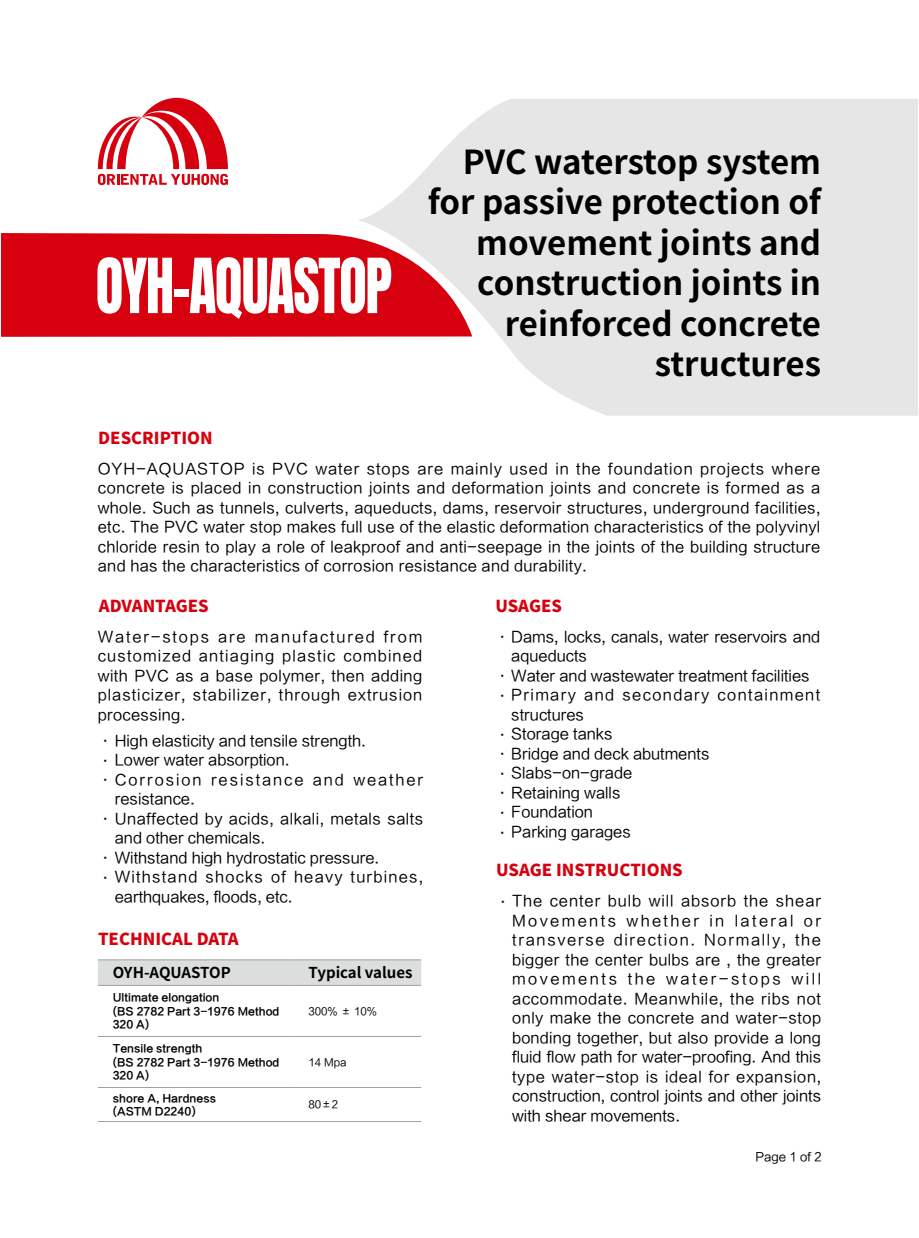
<style>
.page{position:relative;width:919px;height:1238px;background:#fff}
.page>*{position:absolute;margin:0;border:0;box-sizing:border-box;transform-origin:0 0}
.t1{font:64.5px "Anton";letter-spacing:-.025em;color:#fff;scale:.88 1}
.t2{font:700 33px/40.5px "Source Han Sans CN";color:#000;text-align:right}
.t3{font:800 16.5px "Source Han Sans CN";color:#d7000f}
.t4{font:15px/19.5px "FZLTHK GBK1 0";color:#000;text-align:justify}
.t5{font:15px "FZLTHK GBK1 0";letter-spacing:.03em;color:#000}
.t6{font:15px "FZLTHK GBK1 0";letter-spacing:.08em;color:#000}
.t7{font:15px "FZLTHK GBK1 0";letter-spacing:.09em;color:#000}
.t8{font:15px "FZLTHK GBK1 0";letter-spacing:.125em;color:#000}
.t9{font:700 15px "Source Han Sans CN";color:#000}
.t10{font:12px "FZLTHK GBK1 0";color:#000}
.t11{font:10.5px/13.5px "FZLTCHK GBK1 0";color:#000}
.t12{font:10.5px "FZLTHK GBK1 0";color:#000}
</style>
<div class="page">
<div style="left:1px;top:233px;width:356px;height:104px;background:#d7000f"></div>
<svg style="left:357px;top:99px;width:560px;height:316px;background:#e9dfe0"></svg>
<svg style="left:98px;top:98px;width:130px;height:87px"></svg>
<div style="left:98px;top:960px;width:323px;height:24px;background:#dcdddd"></div>
<hr style="left:98px;top:959px;width:191px;height:1px;background:#9fa0a0">
<hr style="left:289px;top:959px;width:132px;height:1px;background:#9fa0a0">
<hr style="left:98px;top:984px;width:191px;height:1px;background:#9fa0a0">
<hr style="left:289px;top:984px;width:132px;height:1px;background:#9fa0a0">
<hr style="left:98px;top:1121px;width:191px;height:1px;background:#9fa0a0">
<hr style="left:289px;top:1121px;width:132px;height:1px;background:#9fa0a0">
<hr style="left:98px;top:1036px;width:191px;height:1px;background:#9fa0a0">
<hr style="left:289px;top:1036px;width:132px;height:1px;background:#9fa0a0">
<hr style="left:98px;top:1087px;width:191px;height:1px;background:#9fa0a0">
<hr style="left:289px;top:1087px;width:132px;height:1px;background:#9fa0a0">
<h1 class="t1" style="left:96px;top:253px;width:338px">OYH-AQUASTOP</h1>
<p class="t3" style="left:98px;top:429px;width:116px">DESCRIPTION</p>
<h2 class="t2" style="left:427px;top:142px;width:395px">PVC waterstop system for passive protection of movement joints and construction joints in reinforced concrete structures</h2>
<p class="t4" style="left:98px;top:459px;width:724px">OYH-AQUASTOP is PVC water stops are mainly used in the foundation projects where concrete is placed in construction joints and deformation joints and concrete is formed as a whole. Such as tunnels, culverts, aqueducts, dams, reservoir structures, underground facilities, etc. The PVC water stop makes full use of the elastic deformation characteristics of the polyvinyl chloride resin to play a role of leakproof and anti-seepage in the joints of the building structure and has the characteristics of corrosion resistance and durability.</p>
<p class="t3" style="left:99px;top:596px;width:111px">ADVANTAGES</p>
<p class="t4" style="left:98px;top:627px;width:326px">Water-stops are manufactured from customized antiaging plastic combined with PVC as a base polymer, then adding plasticizer, stabilizer, through extrusion processing.</p>
<p class="t4" style="left:98px;top:731px;width:270px">·High elasticity and tensile strength.</p>
<p class="t4" style="left:98px;top:750px;width:193px">·Lower water absorption.</p>
<p class="t8" style="left:98px;top:771px;width:327px">·Corrosion resistance and weather</p>
<p class="t4" style="left:115px;top:789px;width:81px">resistance.</p>
<p class="t5" style="left:98px;top:810px;width:327px">·Unaffected by acids, alkali, metals salts</p>
<p class="t4" style="left:115px;top:828px;width:152px">and other chemicals.</p>
<p class="t4" style="left:98px;top:848px;width:283px">·Withstand high hydrostatic pressure.</p>
<p class="t6" style="left:98px;top:868px;width:327px">·Withstand shocks of heavy turbines,</p>
<p class="t4" style="left:115px;top:887px;width:179px">earthquakes, floods, etc.</p>
<p class="t3" style="left:98px;top:929px;width:142px">TECHNICAL DATA</p>
<p class="t9" style="left:113px;top:964px;width:119px">OYH-AQUASTOP</p>
<p class="t9" style="left:308px;top:964px;width:106px">Typical values</p>
<p class="t11" style="left:113px;top:991px;width:168px">Ultimate elongation<br>(BS 2782 Part 3-1976 Method<br>320 A)</p>
<p class="t12" style="left:308px;top:1005px;width:70px">300% ± 10%</p>
<p class="t11" style="left:113px;top:1042px;width:168px">Tensile strength<br>(BS 2782 Part 3-1976 Method<br>320 A)</p>
<p class="t12" style="left:308px;top:1056px;width:39px">14 Mpa</p>
<p class="t11" style="left:113px;top:1091px;width:105px">shore A, Hardness (ASTM D2240)</p>
<p class="t12" style="left:308px;top:1098px;width:31px">80±2</p>
<p class="t3" style="left:495px;top:596px;width:68px">USAGES</p>
<p class="t4" style="left:494px;top:627px;width:327px">·Dams, locks, canals, water reservoirs and</p>
<p class="t4" style="left:511px;top:646px;width:77px">aqueducts</p>
<p class="t4" style="left:494px;top:666px;width:316px">·Water and wastewater treatment facilities</p>
<p class="t7" style="left:494px;top:686px;width:327px">·Primary and secondary containment</p>
<p class="t4" style="left:511px;top:705px;width:74px">structures</p>
<p class="t4" style="left:494px;top:724px;width:119px">·Storage tanks</p>
<p class="t4" style="left:494px;top:744px;width:216px">·Bridge and deck abutments</p>
<p class="t4" style="left:494px;top:763px;width:139px">·Slabs-on-grade</p>
<p class="t4" style="left:494px;top:783px;width:127px">·Retaining walls</p>
<p class="t4" style="left:494px;top:802px;width:100px">·Foundation</p>
<p class="t4" style="left:494px;top:822px;width:138px">·Parking garages</p>
<p class="t3" style="left:496px;top:861px;width:188px">USAGE INSTRUCTIONS</p>
<p class="t4" style="left:512px;top:891px;width:310px;text-indent:-17px">·The center bulb will absorb the shear Movements whether in lateral or transverse direction. Normally, the bigger the center bulbs are , the greater movements the water-stops will accommodate. Meanwhile, the ribs not only make the concrete and water-stop bonding together, but also provide a long fluid flow path for water-proofing. And this type water-stop is ideal for expansion, construction, control joints and other joints with shear movements.</p>
<p class="t10" style="left:755px;top:1150px;width:68px">Page 1 of 2</p>
</div>
